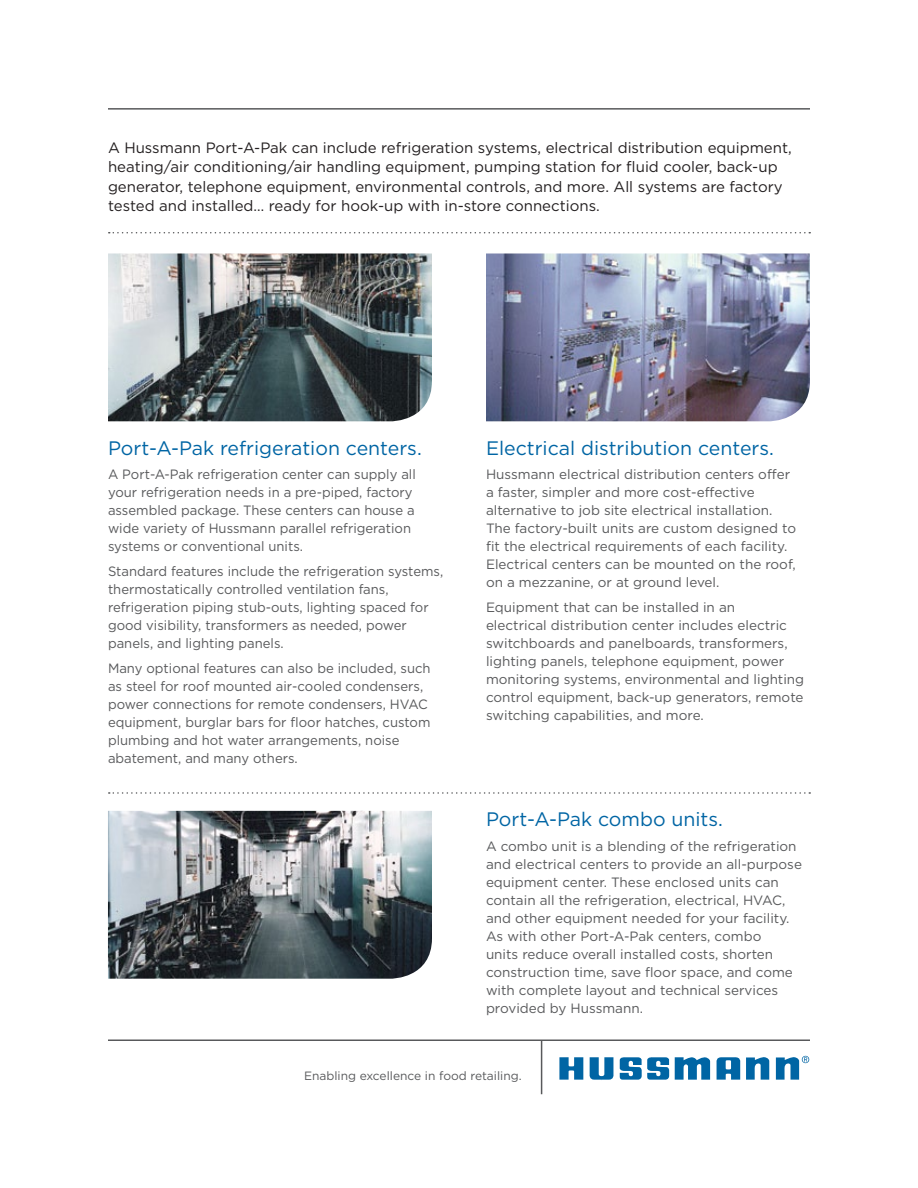
<style>
.page{position:relative;width:918px;height:1188px;background:#fff}
.page>*{position:absolute;margin:0;border:0;box-sizing:border-box;transform-origin:0 0}
.t1{font:19.5px "Gotham";color:#0065a4}
.t2{font:15px/19.5px "Gotham";color:#231f20}
.t3{font:13.5px/18px "Gotham";color:#58595b}
.t4{font:12px "Gotham";color:#58595b}
</style>
<div class="page">
<hr style="left:108px;top:108px;width:702px;height:2px;background:#58595b">
<hr style="left:108px;top:1040px;width:702px;height:1px;background:#58595b">
<svg style="left:675px;top:1057px;width:35px;height:23px"></svg>
<svg style="left:589px;top:1057px;width:80px;height:23px"></svg>
<svg style="left:559px;top:1057px;width:24px;height:23px"></svg>
<svg style="left:776px;top:1056px;width:33px;height:24px"></svg>
<svg style="left:716px;top:1057px;width:53px;height:23px"></svg>
<hr style="left:541px;top:1041px;width:1px;height:53px;background:#58595b">
<svg style="left:109px;top:232px;width:701px;height:1px"></svg>
<img style="left:108px;top:253px;width:324px;height:168px">
<img style="left:486px;top:253px;width:324px;height:168px">
<img style="left:108px;top:811px;width:324px;height:168px">
<svg style="left:109px;top:792px;width:701px;height:2px"></svg>
<p class="t2" style="left:108px;top:138px;width:685px">A Hussmann Port-A-Pak can include refrigeration systems, electrical distribution equipment, heating/air conditioning/air handling equipment, pumping station for fluid cooler, back-up generator, telephone equipment, environmental controls, and more. All systems are factory tested and installed… ready for hook-up with in-store connections.</p>
<h1 class="t1" style="left:108px;top:436px;width:315px">Port-A-Pak refrigeration centers.</h1>
<p class="t3" style="left:108px;top:465px;width:309px">A Port-A-Pak refrigeration center can supply all your refrigeration needs in a pre-piped, factory assembled package. These centers can house a wide variety of Hussmann parallel refrigeration systems or conventional units.</p>
<p class="t3" style="left:108px;top:562px;width:337px">Standard features include the refrigeration systems, thermostatically controlled ventilation fans, refrigeration piping stub-outs, lighting spaced for good visibility, transformers as needed, power panels, and lighting panels.</p>
<p class="t3" style="left:108px;top:659px;width:324px">Many optional features can also be included, such as steel for roof mounted air-cooled condensers, power connections for remote condensers, HVAC equipment, burglar bars for floor hatches, custom plumbing and hot water arrangements, noise abatement, and many others.</p>
<h1 class="t1" style="left:486px;top:436px;width:290px">Electrical distribution centers.</h1>
<p class="t3" style="left:486px;top:465px;width:312px">Hussmann electrical distribution centers offer a faster, simpler and more cost-effective alternative to job site electrical installation.<br>The factory-built units are custom designed to fit the electrical requirements of each facility.<br>Electrical centers can be mounted on the roof, on a mezzanine, or at ground level.</p>
<p class="t3" style="left:486px;top:598px;width:320px">Equipment that can be installed in an<br>electrical distribution center includes electric switchboards and panelboards, transformers, lighting panels, telephone equipment, power monitoring systems, environmental and lighting control equipment, back-up generators, remote switching capabilities, and more.</p>
<h1 class="t1" style="left:486px;top:808px;width:239px">Port-A-Pak combo units.</h1>
<p class="t3" style="left:486px;top:837px;width:317px">A combo unit is a blending of the refrigeration and electrical centers to provide an all-purpose equipment center. These enclosed units can contain all the refrigeration, electrical, HVAC, and other equipment needed for your facility.<br>As with other Port-A-Pak centers, combo<br>units reduce overall installed costs, shorten construction time, save floor space, and come with complete layout and technical services provided by Hussmann.</p>
<p class="t4" style="left:304px;top:1068px;width:219px">Enabling excellence in food retailing.</p>
</div>
